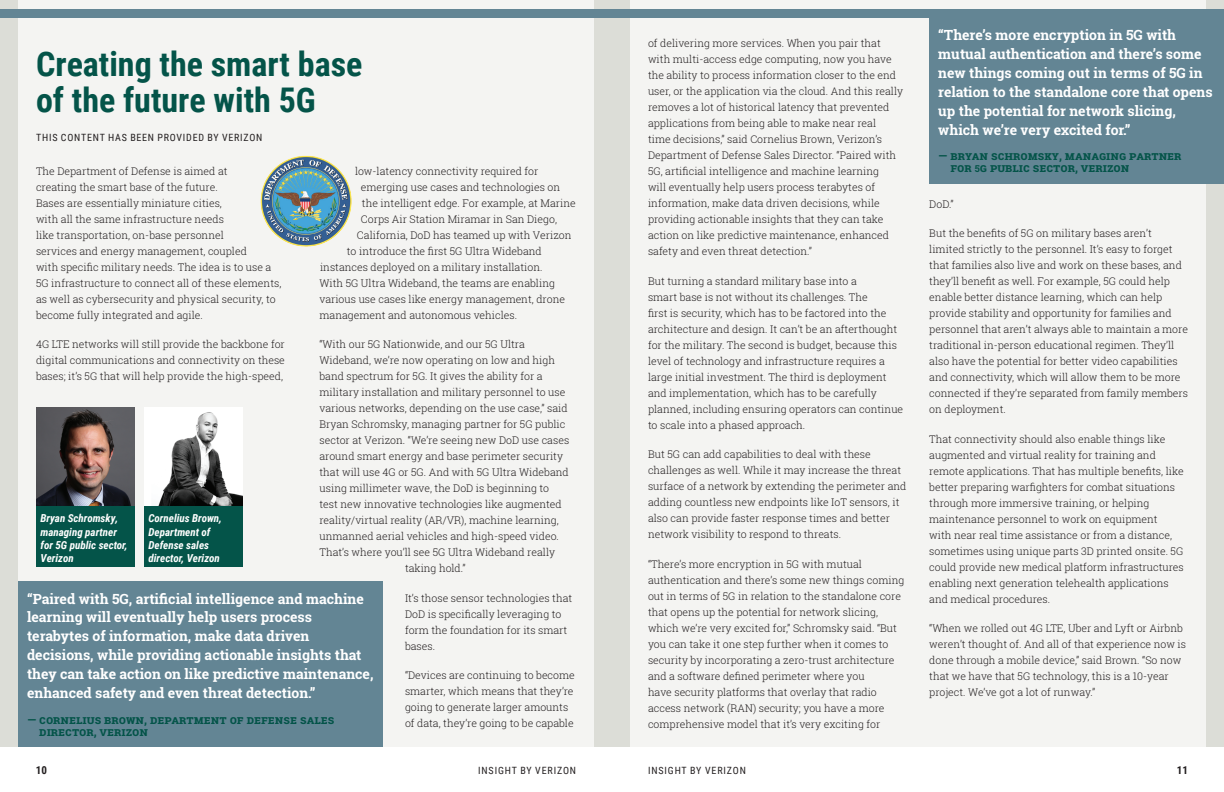
<style>
.page{position:relative;width:1224px;height:792px;background:#fff}
.page>*{position:absolute;margin:0;border:0;box-sizing:border-box;transform-origin:0 0}
.t1{font:700 34px/36px "Roboto Condensed";color:#045449}
.t2{font:700 14px/19px "Roboto Slab";color:#fff}
.t3{font:700 12px/12px "Roboto Slab";color:#045449}
.t4{font:italic 700 11px/13.2px "Roboto Condensed";color:#fff}
.t5{font:700 11px "Roboto Condensed";color:#231f20}
.t6{font:300 10.5px/16px "Roboto Slab";color:#231f20}
.t7{font:10px "Roboto Condensed";letter-spacing:.075em;color:#231f20}
.s1{font-size:9.5px}
</style>
<div class="page">
<div style="left:0;top:0;width:612px;height:747px;background:#dcddd7"></div>
<div style="left:612px;top:0;width:612px;height:747px;background:#dcddd7"></div>
<div style="left:18px;top:0;width:576px;height:792px;background:linear-gradient(to right,#f5f5f3,#f4f4f3)"></div>
<div style="left:630px;top:0;width:576px;height:792px;background:linear-gradient(to right,#f5f5f3,#f5f5f3)"></div>
<div style="left:0;top:9px;width:612px;height:9px;background:#638594"></div>
<div style="left:612px;top:9px;width:612px;height:9px;background:#638594"></div>
<div style="left:929px;top:18px;width:295px;height:165px;background:#638594"></div>
<img style="left:36px;top:407px;width:99px;height:99px">
<div style="left:144px;top:407px;width:99px;height:99px;background:#fff"></div>
<img style="left:158px;top:412px;width:85px;height:94px">
<div style="left:36px;top:506px;width:99px;height:61px;background:#045449"></div>
<div style="left:144px;top:506px;width:99px;height:61px;background:#045449"></div>
<div style="left:18px;top:582px;width:364px;height:165px;background:#638594"></div>
<img style="left:259px;top:154px;width:94px;height:94px;border-radius:47px">
<h1 class="t1" style="left:36px;top:45px;width:328px">Creating the smart base of the future with 5G</h1>
<p class="t7" style="left:36px;top:130px;width:228px">THIS CONTENT HAS BEEN PROVIDED BY VERIZON</p>
<p class="t6" style="left:36px;top:163px;width:247px">The Department of Defense is aimed at<br>creating the smart base of the future.<br>Bases are essentially miniature cities,<br>with all the same infrastructure needs<br>like transportation, on-base personnel<br>services and energy management, coupled<br>with specific military needs. The idea is to use a 5G infrastructure to connect all of these elements, as well as cybersecurity and physical security, to become fully integrated and agile.</p>
<p class="t6" style="left:36px;top:336px;width:250px;text-align:justify">4G LTE networks will still provide the backbone for digital communications and connectivity on these bases; it’s 5G that will help provide the high-speed,</p>
<p class="t6" style="left:355px;top:163px;width:185px">low-latency connectivity required for</p>
<p class="t6" style="left:361px;top:179px;width:201px">emerging use cases and technologies on</p>
<p class="t6" style="left:362px;top:195px;width:215px">the intelligent edge. For example, at Marine</p>
<p class="t6" style="left:361px;top:211px;width:198px">Corps Air Station Miramar in San Diego,</p>
<p class="t6" style="left:357px;top:227px;width:216px">California, DoD has teamed up with Verizon</p>
<p class="t6" style="left:347px;top:243px;width:196px">to introduce the first 5G Ultra Wideband</p>
<p class="t6" style="left:320px;top:259px;width:224px">instances deployed on a military installation.</p>
<p class="t6" style="left:320px;top:275px;width:237px">With 5G Ultra Wideband, the teams are enabling</p>
<p class="t6" style="left:320px;top:291px;width:247px">various use cases like energy management, drone</p>
<p class="t6" style="left:320px;top:307px;width:199px">management and autonomous vehicles.</p>
<p class="t6" style="left:320px;top:336px;width:207px">“With our 5G Nationwide, and our 5G Ultra</p>
<p class="t6" style="left:320px;top:352px;width:237px">Wideband, we’re now operating on low and high</p>
<p class="t6" style="left:320px;top:368px;width:225px">band spectrum for 5G. It gives the ability for a</p>
<p class="t6" style="left:320px;top:384px;width:248px">military installation and military personnel to use</p>
<p class="t6" style="left:320px;top:400px;width:250px">various networks, depending on the use case,” said</p>
<p class="t6" style="left:320px;top:416px;width:247px">Bryan Schromsky, managing partner for 5G public</p>
<p class="t6" style="left:320px;top:432px;width:251px">sector at Verizon. “We’re seeing new DoD use cases</p>
<p class="t6" style="left:320px;top:448px;width:245px">around smart energy and base perimeter security</p>
<p class="t6" style="left:320px;top:464px;width:251px">that will use 4G or 5G. And with 5G Ultra Wideband</p>
<p class="t6" style="left:320px;top:480px;width:231px">using millimeter wave, the DoD is beginning to</p>
<p class="t6" style="left:320px;top:496px;width:244px">test new innovative technologies like augmented</p>
<p class="t6" style="left:320px;top:512px;width:241px">reality/virtual reality (AR/VR), machine learning,</p>
<p class="t6" style="left:320px;top:528px;width:241px">unmanned aerial vehicles and high-speed video.</p>
<p class="t6" style="left:320px;top:544px;width:237px">That’s where you’ll see 5G Ultra Wideband really</p>
<p class="t6" style="left:405px;top:560px;width:62px">taking hold.”</p>
<p class="t6" style="left:405px;top:590px;width:169px">It’s those sensor technologies that<br>DoD is specifically leveraging to form the foundation for its smart bases.</p>
<p class="t6" style="left:405px;top:667px;width:171px">“Devices are continuing to become smarter, which means that they’re going to generate larger amounts of data, they’re going to be capable</p>
<p class="t4" style="left:40px;top:512px;width:89px">Bryan Schromsky, managing partner for 5G public sector,<br>Verizon</p>
<p class="t4" style="left:148px;top:512px;width:75px">Cornelius Brown,<br>Department of<br>Defense sales director, Verizon</p>
<p class="t2" style="left:27px;top:589px;width:348px">“Paired with 5G, artificial intelligence and machine learning will eventually help users process terabytes of information, make data driven decisions, while providing actionable insights that they can take action on like predictive maintenance, enhanced safety and even threat detection.”</p>
<p class="t3" style="left:39px;top:714px;width:296px;text-indent:-12px">— Cornelius Brown, Department of Defense sales director, Verizon</p>
<p class="t6" style="left:648px;top:35px;width:257px">of delivering more services. When you pair that with multi-access edge computing, now you have the ability to process information closer to the end user, or the application via the cloud. And this really removes a lot of historical latency that prevented applications from being able to make near real<br>time decisions,” said Cornelius Brown, Verizon’s Department of Defense Sales Director. “Paired with 5G, artificial intelligence and machine learning<br>will eventually help users process terabytes of information, make data driven decisions, while providing actionable insights that they can take action on like predictive maintenance, enhanced safety and even threat detection.”</p>
<p class="t6" style="left:648px;top:273px;width:257px">But turning a standard military base into a<br>smart base is not without its challenges. The<br>first is security, which has to be factored into the architecture and design. It can’t be an afterthought for the military. The second is budget, because this level of technology and infrastructure requires a large initial investment. The third is deployment and implementation, which has to be carefully planned, including ensuring operators can continue to scale into a phased approach.</p>
<p class="t6" style="left:648px;top:446px;width:260px">But 5G can add capabilities to deal with these challenges as well. While it may increase the threat surface of a network by extending the perimeter and adding countless new endpoints like IoT sensors, it also can provide faster response times and better network visibility to respond to threats.</p>
<p class="t6" style="left:648px;top:556px;width:258px">“There’s more encryption in 5G with mutual authentication and there’s some new things coming out in terms of 5G in relation to the standalone core that opens up the potential for network slicing, which we’re very excited for,” Schromsky said. “But you can take it one step further when it comes to security by incorporating a zero-trust architecture and a software defined perimeter where you<br>have security platforms that overlay that radio access network (RAN) security; you have a more comprehensive model that it’s very exciting for</p>
<h2 class="t2" style="left:938px;top:25px;width:276px">“There’s more encryption in 5G with mutual authentication and there’s some new things coming out in terms of 5G in relation to the standalone core that opens up the potential for network slicing, which we’re very excited for.”</h2>
<p class="t3" style="left:951px;top:150px;width:233px;text-indent:-12px">— Bryan Schromsky, managing partner for <span class="s1">5</span>G public sector, Verizon</p>
<p class="t6" style="left:929px;top:196px;width:26px">DoD.”</p>
<p class="t6" style="left:929px;top:225px;width:260px">But the benefits of 5G on military bases aren’t limited strictly to the personnel. It’s easy to forget that families also live and work on these bases, and they’ll benefit as well. For example, 5G could help enable better distance learning, which can help provide stability and opportunity for families and personnel that aren’t always able to maintain a more traditional in-person educational regimen. They’ll also have the potential for better video capabilities and connectivity, which will allow them to be more connected if they’re separated from family members on deployment.</p>
<p class="t6" style="left:929px;top:431px;width:256px">That connectivity should also enable things like augmented and virtual reality for training and remote applications. That has multiple benefits, like better preparing warfighters for combat situations through more immersive training, or helping maintenance personnel to work on equipment<br>with near real time assistance or from a distance, sometimes using unique parts 3D printed onsite. 5G could provide new medical platform infrastructures enabling next generation telehealth applications and medical procedures.</p>
<p class="t6" style="left:929px;top:620px;width:258px">“When we rolled out 4G LTE, Uber and Lyft or Airbnb weren’t thought of. And all of that experience now is done through a mobile device,” said Brown. “So now that we have that 5G technology, this is a 10-year project. We’ve got a lot of runway.”</p>
<p class="t5" style="left:36px;top:762px;width:13px">10</p>
<p class="t7" style="left:478px;top:763px;width:99px">INSIGHT BY VERIZON</p>
<p class="t7" style="left:648px;top:763px;width:99px">INSIGHT BY VERIZON</p>
<p class="t5" style="left:1177px;top:762px;width:13px">11</p>
</div>
